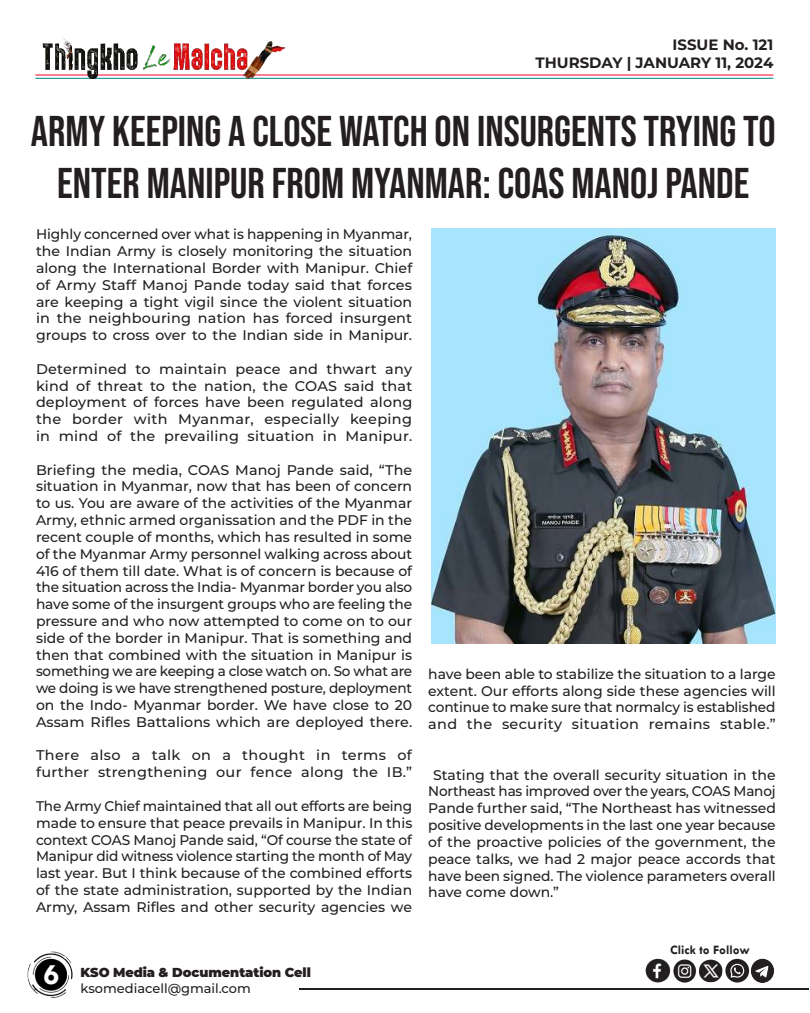
<style>
.page{position:relative;width:810px;height:1013px;background:#fff}
.page>*{position:absolute;margin:0;border:0;box-sizing:border-box;transform-origin:0 0}
.t1{font:43px/51.6px "Bebas Neue";color:#231f20;text-align:center}
.t2{font:700 30px "Tw Cen";color:#fff}
.t3{font:700 15px/18px "Montserrat";color:#231f20;text-align:right}
.t4{font:500 14px/16.8px "Montserrat";letter-spacing:.005em;color:#231f20;text-align:justify}
.t5{font:900 13px "Montserrat";letter-spacing:-.005em;color:#231f20}
.t6{font:500 13px "Montserrat";color:#231f20}
.t7{font:700 13px "Tw Cen";color:#231f20}
</style>
<div class="page">
<hr style="left:299px;top:988px;width:509px;height:1px;background:#231f20">
<img style="left:27px;top:951px;width:46px;height:47px">
<hr style="left:35px;top:74px;width:738px;height:1px;background:#ff002d">
<hr style="left:35px;top:78px;width:738px;height:1px;background:#00848b">
<img style="left:35px;top:38px;width:254px;height:41px">
<img style="left:645px;top:958px;width:129px;height:25px">
<img style="left:431px;top:229px;width:345px;height:414px">
<p class="t3" style="left:535px;top:35px;width:239px">ISSUE No. 121<br>THURSDAY | JANUARY 11, 2024</p>
<h1 class="t1" style="left:31px;top:105px;width:747px">ARMY KEEPING A CLOSE WATCH ON INSURGENTS TRYING TO<br>ENTER MANIPUR FROM MYANMAR: COAS MANOJ PANDE</h1>
<p class="t4" style="left:36px;top:225px;width:378px">Highly concerned over what is happening in Myanmar, the Indian Army is closely monitoring the situation along the International Border with Manipur. Chief of Army Staff Manoj Pande today said that forces are keeping a tight vigil since the violent situation in the neighbouring nation has forced insurgent groups to cross over to the Indian side in Manipur.</p>
<p class="t4" style="left:36px;top:360px;width:378px">Determined to maintain peace and thwart any kind of threat to the nation, the COAS said that deployment of forces have been regulated along the border with Myanmar, especially keeping in mind of the prevailing situation in Manipur.</p>
<p class="t4" style="left:36px;top:460px;width:378px">Briefing the media, COAS Manoj Pande said, “The situation in Myanmar, now that has been of concern to us. You are aware of the activities of the Myanmar Army, ethnic armed organissation and the PDF in the recent couple of months, which has resulted in some of the Myanmar Army personnel walking across about 416 of them till date. What is of concern is because of the situation across the India- Myanmar border you also have some of the insurgent groups who are feeling the pressure and who now attempted to come on to our side of the border in Manipur. That is something and then that combined with the situation in Manipur is something we are keeping a close watch on. So what are we doing is we have strengthened posture, deployment on the Indo- Myanmar border. We have close to 20<br>Assam Rifles Battalions which are deployed there.</p>
<p class="t4" style="left:36px;top:746px;width:378px">There also a talk on a thought in terms of further strengthening our fence along the IB.”</p>
<p class="t4" style="left:36px;top:796px;width:378px">The Army Chief maintained that all out efforts are being made to ensure that peace prevails in Manipur. In this context COAS Manoj Pande said, “Of course the state of Manipur did witness violence starting the month of May last year. But I think because of the combined efforts of the state administration, supported by the Indian Army, Assam Rifles and other security agencies we</p>
<p class="t4" style="left:428px;top:664px;width:349px">have been able to stabilize the situation to a large extent. Our efforts along side these agencies will continue to make sure that normalcy is established and the security situation remains stable.”</p>
<p class="t4" style="left:428px;top:765px;width:349px;text-indent:5px">Stating that the overall security situation in the Northeast has improved over the years, COAS Manoj Pande further said, “The Northeast has witnessed positive developments in the last one year because of the proactive policies of the government, the peace talks, we had 2 major peace accords that have been signed. The violence parameters overall have come down.”</p>
<h2 class="t2" style="left:43px;top:956px;width:17px">6</h2>
<p class="t5" style="left:81px;top:962px;width:232px">KSO Media &amp; Documentation Cell</p>
<p class="t6" style="left:81px;top:978px;width:172px">ksomediacell@gmail.com</p>
<p class="t7" style="left:670px;top:942px;width:81px">Click to Follow</p>
</div>
